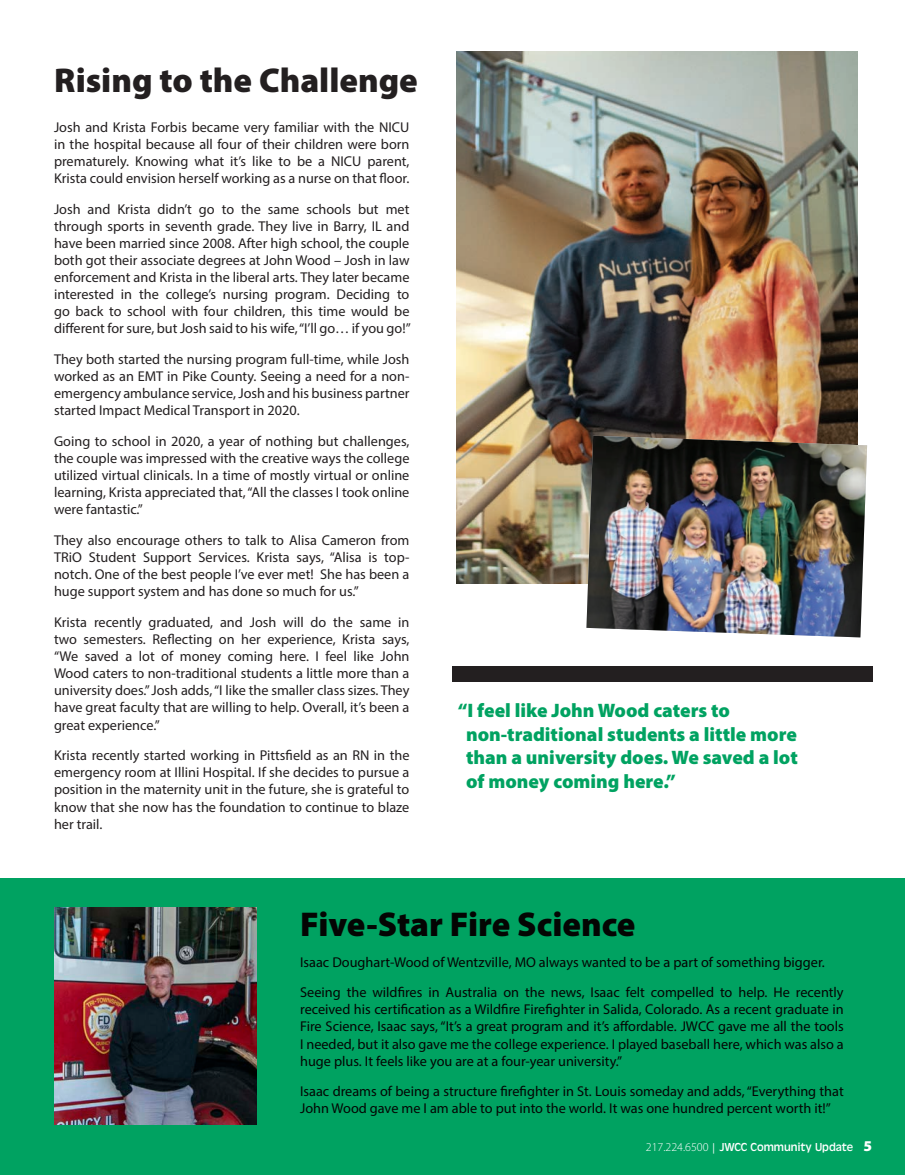
<style>
.page{position:relative;width:905px;height:1175px;background:#fff}
.page>*{position:absolute;margin:0;border:0;box-sizing:border-box;transform-origin:0 0}
.t1{font:900 34.5px "Myriad Pro";color:#231f20}
.t2{font:900 34.5px "Myriad Pro";color:#040503}
.t3{font:900 19.5px/23.4px "Myriad Pro";color:#00a261;text-align:justify}
.Body_Text-_9_5pt{font:14.25px/17.1px "Myriad Pro";color:#231f20;text-align:justify}
.Body_Text-_9_5pt-2{font:14.25px/17.1px "Myriad Pro";color:#040503;text-align:justify}
.t4{font:12px "Antique Oli";color:#fff}
.s1{font-family:"Myriad Pro";font-weight:300}
.s2{font-family:"Trajan Pro 3";font-weight:700;font-size:10.5px}
.s3{font-family:"Myriad Pro";font-weight:900;font-size:15px}
</style>
<div class="page">
<div style="left:0;top:878px;width:904px;height:296px;background:#00a261"></div>
<img style="left:456px;top:51px;width:401px;height:532px">
<img style="left:586px;top:436px;width:281px;height:201px">
<img style="left:54px;top:907px;width:202px;height:217px">
<div style="left:452px;top:666px;width:421px;height:16px;background:#231f20"></div>
<p class="t1" style="left:54px;top:57px;width:365px">Rising to the Challenge</p>
<p class="Body_Text-_9_5pt" style="left:54px;top:118px;width:357px">Josh and Krista Forbis became very familiar with the NICU in the hospital because all four of their children were born prematurely. Knowing what it’s like to be a NICU parent, Krista could envision herself working as a nurse on that floor.</p>
<p class="Body_Text-_9_5pt" style="left:54px;top:200px;width:358px">Josh and Krista didn’t go to the same schools but met through sports in seventh grade. They live in Barry, IL and have been married since 2008. After high school, the couple both got their associate degrees at John Wood – Josh in law enforcement and Krista in the liberal arts. They later became interested in the college’s nursing program. Deciding to go back to school with four children, this time would be different for sure, but Josh said to his wife, “I’ll go… if you go!”</p>
<p class="Body_Text-_9_5pt" style="left:54px;top:350px;width:357px">They both started the nursing program full-time, while Josh worked as an EMT in Pike County. Seeing a need for a non&shy;emergency ambulance service, Josh and his business partner started Impact Medical Transport in 2020.</p>
<p class="Body_Text-_9_5pt" style="left:54px;top:432px;width:357px">Going to school in 2020, a year of nothing but challenges, the couple was impressed with the creative ways the college utilized virtual clinicals. In a time of mostly virtual or online learning, Krista appreciated that, “All the classes I took online were fantastic.”</p>
<p class="Body_Text-_9_5pt" style="left:54px;top:531px;width:357px">They also encourage others to talk to Alisa Cameron from TRiO Student Support Services. Krista says, “Alisa is top&shy;notch. One of the best people I’ve ever met! She has been a huge support system and has done so much for us.”</p>
<p class="Body_Text-_9_5pt" style="left:54px;top:613px;width:357px">Krista recently graduated, and Josh will do the same in two semesters. Reflecting on her experience, Krista says, “We saved a lot of money coming here. I feel like John Wood caters to non-traditional students a little more than a university does.” Josh adds, “I like the smaller class sizes. They have great faculty that are willing to help. Overall, it’s been a great experience.”</p>
<p class="Body_Text-_9_5pt" style="left:54px;top:746px;width:357px">Krista recently started working in Pittsfield as an RN in the emergency room at Illini Hospital. If she decides to pursue a position in the maternity unit in the future, she is grateful to know that she now has the foundation to continue to blaze her trail.</p>
<p class="t3" style="left:458px;top:698px;width:274px">“I feel like John Wood caters to</p>
<p class="t3" style="left:466px;top:721px;width:333px">non-traditional students a little more than a university does. We saved a lot of money coming here.”</p>
<p class="t2" style="left:300px;top:901px;width:337px">Five-Star Fire Science</p>
<p class="Body_Text-_9_5pt-2" style="left:300px;top:953px;width:526px">Isaac Doughart-Wood of Wentzville, MO always wanted to be a part of something bigger.</p>
<p class="Body_Text-_9_5pt-2" style="left:300px;top:983px;width:545px">Seeing the wildfires in Australia on the news, Isaac felt compelled to help. He recently received his certification as a Wildfire Firefighter in Salida, Colorado. As a recent graduate in Fire Science, Isaac says, “It’s a great program and it’s affordable. JWCC gave me all the tools I needed, but it also gave me the college experience. I played baseball here, which was also a huge plus. It feels like you are at a four-year university.”</p>
<p class="Body_Text-_9_5pt-2" style="left:300px;top:1082px;width:545px">Isaac dreams of being a structure firefighter in St. Louis someday and adds, “Everything that<br>John Wood gave me I am able to put into the world. It was one hundred percent worth it!”</p>
<p class="t4" style="left:646px;top:1140px;width:228px"><span class="s1">217.224.6500</span> <span class="s2">|</span> JWCC Community Update <span class="s3">5</span></p>
</div>
